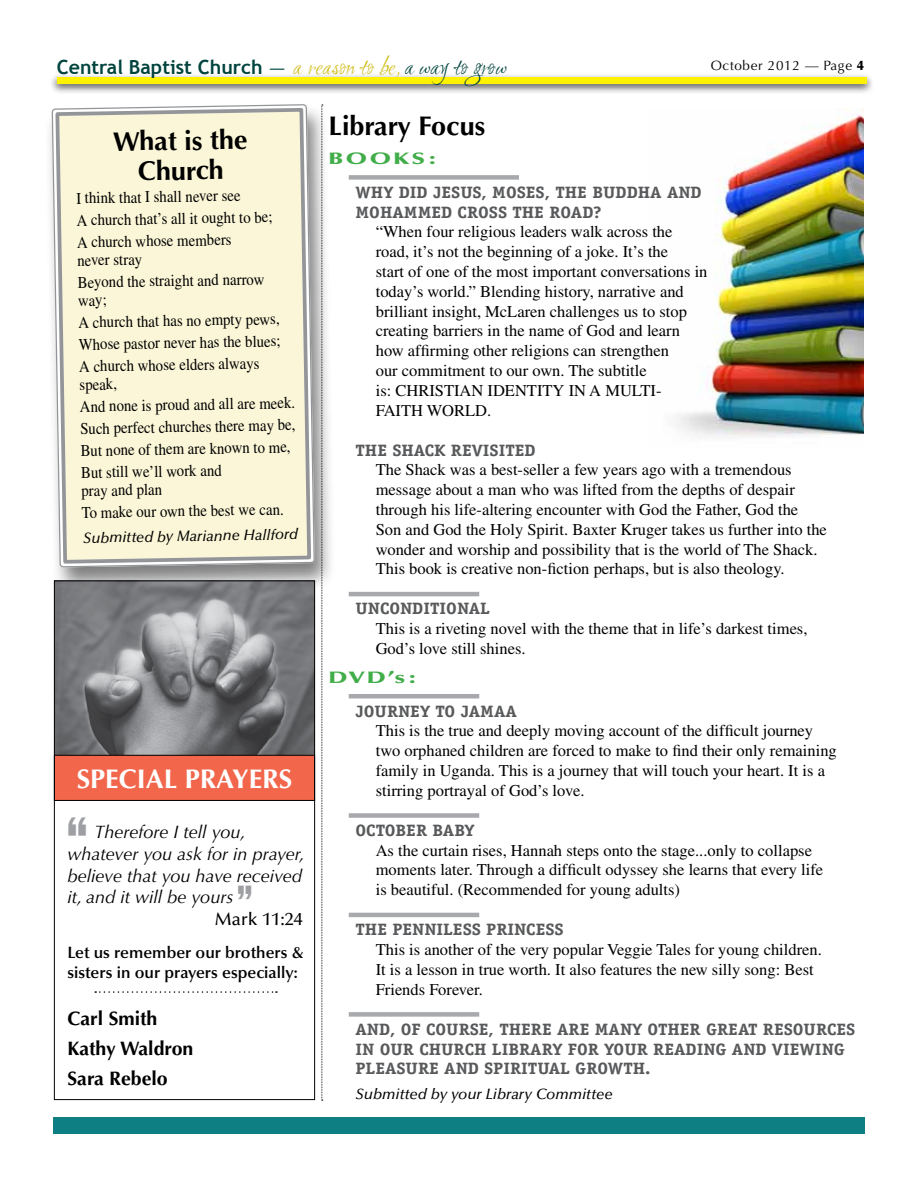
<style>
.page{position:relative;width:918px;height:1188px;background:#fff}
.page>*{position:absolute;margin:0;border:0;box-sizing:border-box;transform-origin:0 0}
.t1{font:64.5px "Helvetica Inserat";color:#9d9fa2;scale:.75 1}
.t2{font:48px "Helvetica Inserat";color:#9d9fa2;scale:.75 1}
.t3{font:700 27px/30px "Optima LT";color:#000;text-align:center}
.t4{font:700 27px "Optima LT";color:#fff}
.t5{font:700 19.5px "Trebuchet MS";color:#00443d}
.t6{font:700 19.5px/30px "Optima LT";color:#000}
.t7{font:italic 18px/21.6px "Optima LT";color:#000}
.t8{font:500 18px "Optima LT";color:#000}
.t9{font:16.5px/19.8px "Times";color:#000}
.t10{font:16.5px/22px "Times";color:#000;scale:.9 1}
.t11{font:700 16.5px/19.8px "Officina Serif";color:#58595b;scale:1.1 1}
.t12{font:600 16.5px/19.8px "Optima LT";color:#000}
.t13{font:900 16.5px "Optima LT";letter-spacing:.075em;color:#41ad49;scale:1.5 1}
.t14{font:italic 500 15px "Optima LT";color:#000}
.t15{font:13.5px "Optima LT";letter-spacing:.05em;color:#000}
.s1{font-family:"Optima LT";font-weight:500;font-style:italic}
.s2{font-family:"Love Light ROB";font-weight:400;font-size:27px;color:#cfbd18}
.s3{font-family:"Love Light ROB";font-weight:400;font-size:27px}
.s4{font-weight:900}
</style>
<div class="page">
<img style="left:676px;top:108px;width:188px;height:329px">
<div style="left:44px;top:103px;width:293px;height:493px;background:#000;opacity:.5"></div>
<svg style="left:48px;top:103px;width:271px;height:468px"></svg>
<svg style="left:51px;top:105px;width:264px;height:462px"></svg>
<svg style="left:54px;top:106px;width:259px;height:460px;background:#f3efd4"></svg>
<div style="left:50px;top:72px;width:825px;height:22px;background:#000;opacity:.75"></div>
<div style="left:57px;top:77px;width:810px;height:7px;background:#fff200"></div>
<div style="left:53px;top:1118px;width:812px;height:16px;background:#0e7f83"></div>
<svg style="left:322px;top:105px;width:1px;height:996px"></svg>
<img style="left:56px;top:582px;width:257px;height:173px">
<div style="left:54px;top:755px;width:261px;height:45px;background:#f2664c"></div>
<div style="left:54px;top:755px;width:261px;height:46px;border:1px solid #000"></div>
<div style="left:54px;top:580px;width:261px;height:520px;border:1px solid #000"></div>
<svg style="left:95px;top:991px;width:182px;height:2px"></svg>
<div style="left:349px;top:175px;width:170px;height:5px;background:#a7a9ac"></div>
<hr style="left:349px;top:592px;width:130px;height:4px;background:#a7a9ac">
<hr style="left:349px;top:694px;width:130px;height:4px;background:#a7a9ac">
<div style="left:349px;top:813px;width:130px;height:5px;background:#a7a9ac"></div>
<hr style="left:349px;top:913px;width:130px;height:4px;background:#a7a9ac">
<div style="left:349px;top:1012px;width:130px;height:5px;background:#a7a9ac"></div>
<p class="t5" style="left:57px;top:55px;width:452px">Central Baptist Church <span class="s1">—</span> <span class="s2">a reason to be,</span> <span class="s3">a way to grow</span></p>
<p class="t15" style="left:711px;top:58px;width:155px">October 2012 — Page <span class="s4">4</span></p>
<h3 class="t3" style="left:113px;top:127px;width:136px;rotate:-1deg">What is the<br>Church</h3>
<p class="t10" style="left:76px;top:187px;width:219px;rotate:-1deg">I think that I shall never see<br>A church that’s all it ought to be;<br>A church whose members</p>
<p class="t10" style="left:77px;top:249px;width:209px;rotate:-1deg">never stray<br>Beyond the straight and narrow</p>
<p class="t10" style="left:78px;top:289px;width:226px;rotate:-1deg">way;<br>A church that has no empty pews,<br>Whose pastor never has the blues;<br>A church whose elders always</p>
<p class="t10" style="left:79px;top:373px;width:241px;rotate:-1deg">speak,<br>And none is proud and all are meek.<br>Such perfect churches there may be,<br>But none of them are known to me,<br>But still we’ll work and</p>
<p class="t10" style="left:81px;top:479px;width:226px;rotate:-1deg">pray and plan<br>To make our own the best we can.</p>
<p class="t14" style="left:83px;top:529px;width:216px;rotate:-1deg">Submitted by Marianne Hallford</p>
<h3 class="t4" style="left:77px;top:763px;width:217px">SPECIAL PRAYERS</h3>
<h1 class="t1" style="left:65px;top:805px;width:34px">“</h1>
<p class="t7" style="left:67px;top:822px;width:239px;text-indent:27px">Therefore I tell you, whatever you ask for in prayer, believe that you have received it, and it will be yours</p>
<p class="t8" style="left:215px;top:908px;width:90px">Mark 11:24</p>
<p class="t12" style="left:67px;top:943px;width:238px">Let us remember our brothers &amp; sisters in our prayers especially:</p>
<h2 class="t2" style="left:236px;top:876px;width:25px">”</h2>
<p class="t6" style="left:68px;top:1003px;width:127px">Carl Smith<br>Kathy Waldron<br>Sara Rebelo</p>
<h3 class="t3" style="left:328px;top:111px;width:158px">Library Focus</h3>
<p class="t13" style="left:328px;top:149px;width:75px">BOOKS:</p>
<p class="t11" style="left:356px;top:182px;width:316px">WHY DID JESUS, MOSES, THE BUDDHA AND<br>MOHAMMED CROSS THE ROAD?</p>
<p class="t9" style="left:376px;top:222px;width:333px">“When four religious leaders walk across the road, it’s not the beginning of a joke. It’s the<br>start of one of the most important conversations in today’s world.” Blending history, narrative and brilliant insight, McLaren challenges us to stop creating barriers in the name of God and learn how affirming other religions can strengthen<br>our commitment to our own. The subtitle<br>is: CHRISTIAN IDENTITY IN A MULTI-FAITH WORLD.</p>
<p class="t11" style="left:356px;top:440px;width:165px">THE SHACK REVISITED</p>
<p class="t9" style="left:376px;top:460px;width:453px">The Shack was a best-seller a few years ago with a tremendous message about a man who was lifted from the depths of despair through his life-altering encounter with God the Father, God the Son and God the Holy Spirit. Baxter Kruger takes us further into the wonder and worship and possibility that is the world of The Shack.<br>This book is creative non-fiction perhaps, but is also theology.</p>
<p class="t11" style="left:356px;top:599px;width:124px">UNCONDITIONAL</p>
<p class="t9" style="left:376px;top:619px;width:433px">This is a riveting novel with the theme that in life’s darkest times,<br>God’s love still shines.</p>
<p class="t13" style="left:328px;top:668px;width:61px">DVD’s:</p>
<p class="t11" style="left:356px;top:701px;width:148px">JOURNEY TO JAMAA</p>
<p class="t9" style="left:376px;top:721px;width:463px">This is the true and deeply moving account of the difficult journey two orphaned children are forced to make to find their only remaining family in Uganda. This is a journey that will touch your heart. It is a stirring portrayal of God’s love.</p>
<p class="t11" style="left:356px;top:820px;width:110px">OCTOBER BABY</p>
<p class="t9" style="left:376px;top:840px;width:449px">As the curtain rises, Hannah steps onto the stage...only to collapse moments later. Through a difficult odyssey she learns that every life is beautiful. (Recommended for young adults)</p>
<p class="t11" style="left:356px;top:920px;width:191px">THE PENNILESS PRINCESS</p>
<p class="t9" style="left:376px;top:940px;width:448px">This is another of the very popular Veggie Tales for young children.<br>It is a lesson in true worth. It also features the new silly song: Best<br>Friends Forever.</p>
<p class="t11" style="left:356px;top:1019px;width:456px">AND, OF COURSE, THERE ARE MANY OTHER GREAT RESOURCES<br>IN OUR CHURCH LIBRARY FOR YOUR READING AND VIEWING<br>PLEASURE AND SPIRITUAL GROWTH.</p>
<p class="t14" style="left:356px;top:1085px;width:259px">Submitted by your Library Committee</p>
</div>
